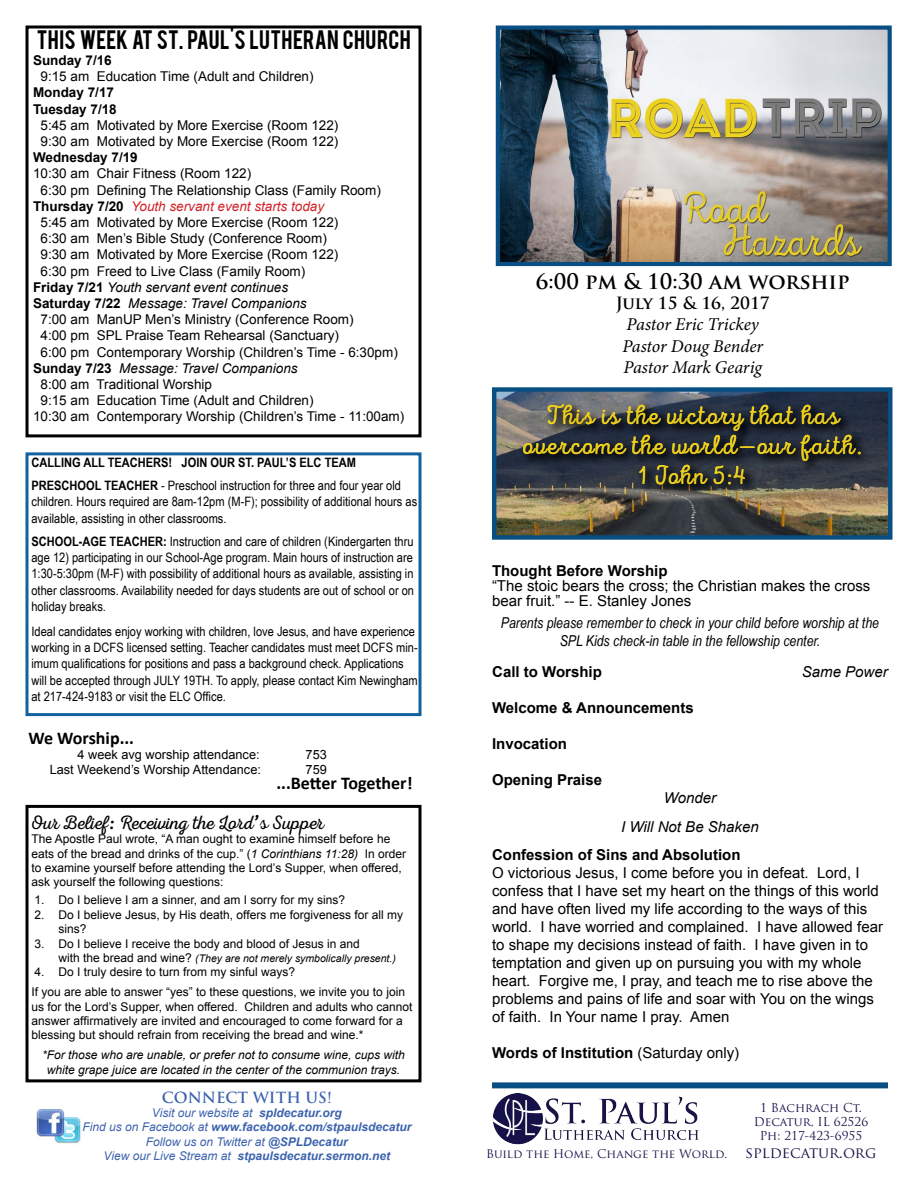
<style>
.page{position:relative;width:918px;height:1188px;background:#fff}
.page>*{position:absolute;margin:0;border:0;box-sizing:border-box;transform-origin:0 0}
.t1{font:27px/30px "Intro Script R H2 Base";letter-spacing:.05em;color:#efd21f;text-align:center}
.t2{font:21px "Bebas";letter-spacing:.015em;color:#000}
.t3{font:700 21px "Trajan Pro";color:#000}
.t4{font:19.5px "Nexa Rust Script L 0";letter-spacing:-.005em;color:#000}
.t5{font:italic 18px/21.6px "Minion Pro";letter-spacing:-.01em;color:#000}
.t6{font:700 18px "Calibri";color:#000}
.t7{font:700 16.5px "Trajan Pro";color:#000}
.t8{font:15px/18px "Arial";color:#000}
.t9{font:700 15px "Arial";color:#000}
.t10{font:italic 15px/18px "Arial Narrow";color:#000;text-align:center}
.t11{font:italic 15px/28.5px "Arial";color:#000;text-align:center}
.t12{font:700 15px "Trajan Pro";color:#3c63ae}
.t13{font:13.5px/16.2px "Arial";color:#000}
.t14{font:italic 13.5px "Arial";color:#000}
.t15{font:700 13.5px/16.2px "Arial";color:#000}
.t16{font:italic 13.5px "Arial";color:#d2232a}
.t17{font:12.9px/16.2px "Arial Narrow";color:#000;scale:1.04 1}
.t18{font:700 12.9px/23.4px "Arial Narrow";color:#000;scale:1.04 1}
.t19{font:12.75px "Arial";color:#000}
.t20{font:12px/14.4px "Arial";color:#000}
.t21{font:italic 700 12px/14.4px "Arial";color:#3c63ae;text-align:center}
.t22{font:italic 12px/14.4px "Arial";color:#000;text-align:center}
.t23{font:12px/14.4px "Trajan Pro";color:#151148;text-align:center}
.t24{font:11.7px "Trajan Pro";color:#151148}
.t25{font:italic 10.5px "Arial";color:#000}
.s1{font-weight:700;font-style:normal;color:#000}
.s2{font-weight:700;font-style:normal}
.s3{font-weight:400}
.s4{font-weight:700}
.s5{font-family:"Nexa Script Free"}
.s6{font-style:italic}
.s7{font-style:normal;font-size:12px}
.s8{font-size:15px}
</style>
<div class="page">
<img style="left:36px;top:1109px;width:45px;height:35px">
<div style="left:492px;top:1082px;width:396px;height:6px;background:#094f83"></div>
<div style="left:26px;top:805px;width:396px;height:277px;border:3px solid #000"></div>
<img style="left:493px;top:1094px;width:206px;height:51px">
<img style="left:501px;top:30px;width:386px;height:231px">
<div style="left:496px;top:25px;width:396px;height:241px;border:4px solid #094f83"></div>
<img style="left:497px;top:392px;width:391px;height:143px">
<div style="left:492px;top:387px;width:401px;height:153px;border:4px solid #094f83"></div>
<div style="left:26px;top:26px;width:396px;height:411px;border:3px solid #000"></div>
<div style="left:520px;top:401px;width:353px;height:95px;background:#000;opacity:.75"></div>
<div style="left:26px;top:452px;width:396px;height:264px;border:3px solid #13629d"></div>
<h2 class="t2" style="left:37px;top:24px;width:375px">THIS WEEK AT ST. PAUl's LUTHERAN CHURCH</h2>
<p class="t15" style="left:33px;top:53px;width:80px">Sunday 7/16</p>
<p class="t13" style="left:41px;top:68px;width:275px">9:15 am Education Time (Adult and Children)</p>
<p class="t15" style="left:33px;top:85px;width:85px">Monday 7/17<br>Tuesday 7/18</p>
<p class="t13" style="left:41px;top:117px;width:299px">5:45 am Motivated by More Exercise (Room 122)<br>9:30 am Motivated by More Exercise (Room 122)</p>
<p class="t15" style="left:33px;top:150px;width:106px">Wednesday 7/19</p>
<p class="t13" style="left:33px;top:166px;width:220px">10:30 am Chair Fitness (Room 122)</p>
<p class="t13" style="left:41px;top:182px;width:342px">6:30 pm Defining The Relationship Class (Family Room)</p>
<p class="t16" style="left:33px;top:197px;width:293px"><span class="s1">Thursday 7/20</span> Youth servant event starts today</p>
<p class="t13" style="left:41px;top:214px;width:299px">5:45 am Motivated by More Exercise (Room 122)</p>
<p class="t13" style="left:41px;top:230px;width:288px">6:30 am Men’s Bible Study (Conference Room)</p>
<p class="t13" style="left:41px;top:247px;width:299px">9:30 am Motivated by More Exercise (Room 122)</p>
<p class="t13" style="left:41px;top:263px;width:266px">6:30 pm Freed to Live Class (Family Room)</p>
<p class="t14" style="left:33px;top:278px;width:257px"><span class="s2">Friday 7/21</span> Youth servant event continues</p>
<p class="t14" style="left:33px;top:294px;width:275px"><span class="s2">Saturday 7/22</span> Message: Travel Companions</p>
<p class="t13" style="left:41px;top:311px;width:315px">7:00 am ManUP Men’s Ministry (Conference Room)</p>
<p class="t13" style="left:41px;top:328px;width:300px">4:00 pm SPL Praise Team Rehearsal (Sanctuary)</p>
<p class="t13" style="left:41px;top:344px;width:359px">6:00 pm Contemporary Worship (Children’s Time - 6:30pm)</p>
<p class="t14" style="left:33px;top:359px;width:266px"><span class="s2">Sunday 7/23</span> Message: Travel Companions</p>
<p class="t13" style="left:41px;top:376px;width:173px">8:00 am Traditional Worship</p>
<p class="t13" style="left:41px;top:392px;width:275px">9:15 am Education Time (Adult and Children)</p>
<p class="t13" style="left:33px;top:409px;width:373px">10:30 am Contemporary Worship (Children’s Time - 11:00am)</p>
<h1 class="t1" style="left:523px;top:400px;width:340px">This is the victory that has overcome the world—our faith.<br>1 John 5:4</h1>
<h2 class="t3" style="left:536px;top:268px;width:315px">6:00 pm &amp; 10:30 am worship</h2>
<p class="t7" style="left:616px;top:292px;width:156px">July 15 &amp; 16, 2017</p>
<h3 class="t5" style="left:622px;top:314px;width:142px">Pastor Eric Trickey<br>Pastor Doug Bender<br>Pastor Mark Gearig</h3>
<p class="t18" style="left:32px;top:450px;width:357px">CALLING ALL TEACHERS! JOIN OUR ST. PAUL’S ELC TEAM<br>PRESCHOOL TEACHER <span class="s3">- Preschool instruction for three and four year old</span></p>
<p class="t17" style="left:32px;top:493px;width:372px">children. Hours required are 8am-12pm (M-F); possibility of additional hours as available, assisting in other classrooms.</p>
<p class="t17" style="left:32px;top:533px;width:369px;text-align:justify"><span class="s4">SCHOOL-AGE TEACHER:</span> Instruction and care of children (Kindergarten thru age 12) participating in our School-Age program. Main hours of instruction are 1:30-5:30pm (M-F) with possibility of additional hours as available, assisting in other classrooms. Availability needed for days students are out of school or on holiday breaks.</p>
<p class="t17" style="left:32px;top:623px;width:373px">Ideal candidates enjoy working with children, love Jesus, and have experience working in a DCFS licensed setting. Teacher candidates must meet DCFS min&shy;imum qualifications for positions and pass a background check. Applications will be accepted through JULY 19TH. To apply, please contact Kim Newingham at 217-424-9183 or visit the ELC Office.</p>
<p class="t9" style="left:492px;top:561px;width:177px">Thought Before Worship</p>
<p class="t8" style="left:492px;top:579px;width:380px;line-height:15px">“The stoic bears the cross; the Christian makes the cross bear fruit.” -- E. Stanley Jones</p>
<p class="t10" style="left:501px;top:613px;width:380px">Parents please remember to check in your child before worship at the<br>SPL Kids check-in table in the fellowship center.</p>
<p class="t9" style="left:492px;top:662px;width:111px">Call to Worship</p>
<p class="t11" style="left:802px;top:658px;width:87px">Same Power</p>
<p class="t9" style="left:492px;top:698px;width:203px">Welcome &amp; Announcements</p>
<p class="t9" style="left:492px;top:734px;width:77px">Invocation</p>
<p class="t9" style="left:492px;top:770px;width:112px">Opening Praise</p>
<p class="t11" style="left:621px;top:784px;width:139px">Wonder<br>I Will Not Be Shaken</p>
<p class="t9" style="left:492px;top:845px;width:250px">Confession of Sins and Absolution</p>
<p class="t8" style="left:492px;top:864px;width:393px">O victorious Jesus, I come before you in defeat. Lord, I confess that I have set my heart on the things of this world and have often lived my life according to the ways of this world. I have worried and complained. I have allowed fear to shape my decisions instead of faith. I have given in to temptation and given up on pursuing you with my whole heart. Forgive me, I pray, and teach me to rise above the problems and pains of life and soar with You on the wings of faith. In Your name I pray. Amen</p>
<p class="t9" style="left:492px;top:1043px;width:249px">Words of Institution <span class="s3">(Saturday only)</span></p>
<h3 class="t6" style="left:28px;top:727px;width:107px">We Worship...</h3>
<p class="t19" style="left:78px;top:746px;width:184px">4 week avg worship attendance:</p>
<p class="t19" style="left:306px;top:746px;width:23px">753</p>
<p class="t19" style="left:50px;top:761px;width:213px">Last Weekend’s Worship Attendance:</p>
<p class="t19" style="left:306px;top:761px;width:23px">759</p>
<h3 class="t6" style="left:276px;top:772px;width:138px">...Better Together!</h3>
<h3 class="t4" style="left:32px;top:812px;width:294px">Our Belief<span class="s5">:</span> Receiving the Lord<span class="s5">’</span>s Supper</h3>
<p class="t20" style="left:32px;top:832px;width:376px">The Apostle Paul wrote, “A man ought to examine himself before he eats of the bread and drinks of the cup.” (<span class="s6">1 Corinthians 11:28)</span> In order to examine yourself before attending the Lord’s Supper, when offered, ask yourself the following questions:</p>
<p class="t20" style="left:34px;top:893px;width:312px">1. Do I believe I am a sinner, and am I sorry for my sins?</p>
<p class="t20" style="left:58px;top:908px;width:346px;text-indent:-24px">2. Do I believe Jesus, by His death, offers me forgiveness for all my sins?</p>
<p class="t20" style="left:34px;top:936px;width:327px">3. Do I believe I receive the body and blood of Jesus in and</p>
<p class="t25" style="left:58px;top:952px;width:339px"><span class="s7">with the bread and wine?</span> (They are not merely symbolically present.)</p>
<p class="t20" style="left:32px;top:962px;width:375px;line-height:19.8px">4. Do I truly desire to turn from my sinful ways?<br>If you are able to answer “yes” to these questions, we invite you to join</p>
<p class="t20" style="left:32px;top:999px;width:383px">us for the Lord’s Supper, when offered. Children and adults who cannot answer affirmatively are invited and encouraged to come forward for a blessing but should refrain from receiving the bread and wine.*</p>
<p class="t22" style="left:42px;top:1048px;width:364px">*For those who are unable, or prefer not to consume wine, cups with white grape juice are located in the center of the communion trays.</p>
<p class="t12" style="left:162px;top:1088px;width:171px">CONNECT WITH US!</p>
<p class="t21" style="left:82px;top:1106px;width:331px"><span class="s3">Visit our website at</span> spldecatur.org<br><span class="s3">Find us on Facebook at</span> www.facebook.com/stpaulsdecatur <span class="s3">Follow us on Twitter at</span> @SPLDecatur<br><span class="s3">View our Live Stream at</span> stpaulsdecatur.sermon.net</p>
<p class="t23" style="left:754px;top:1100px;width:116px">1 Bachrach Ct.<br>Decatur, IL 62526<br>Ph: 217-423-6955</p>
<p class="t24" style="left:486px;top:1147px;width:392px">Build the Home, Change the World. <span class="s8">spldecatur.org</span></p>
</div>
